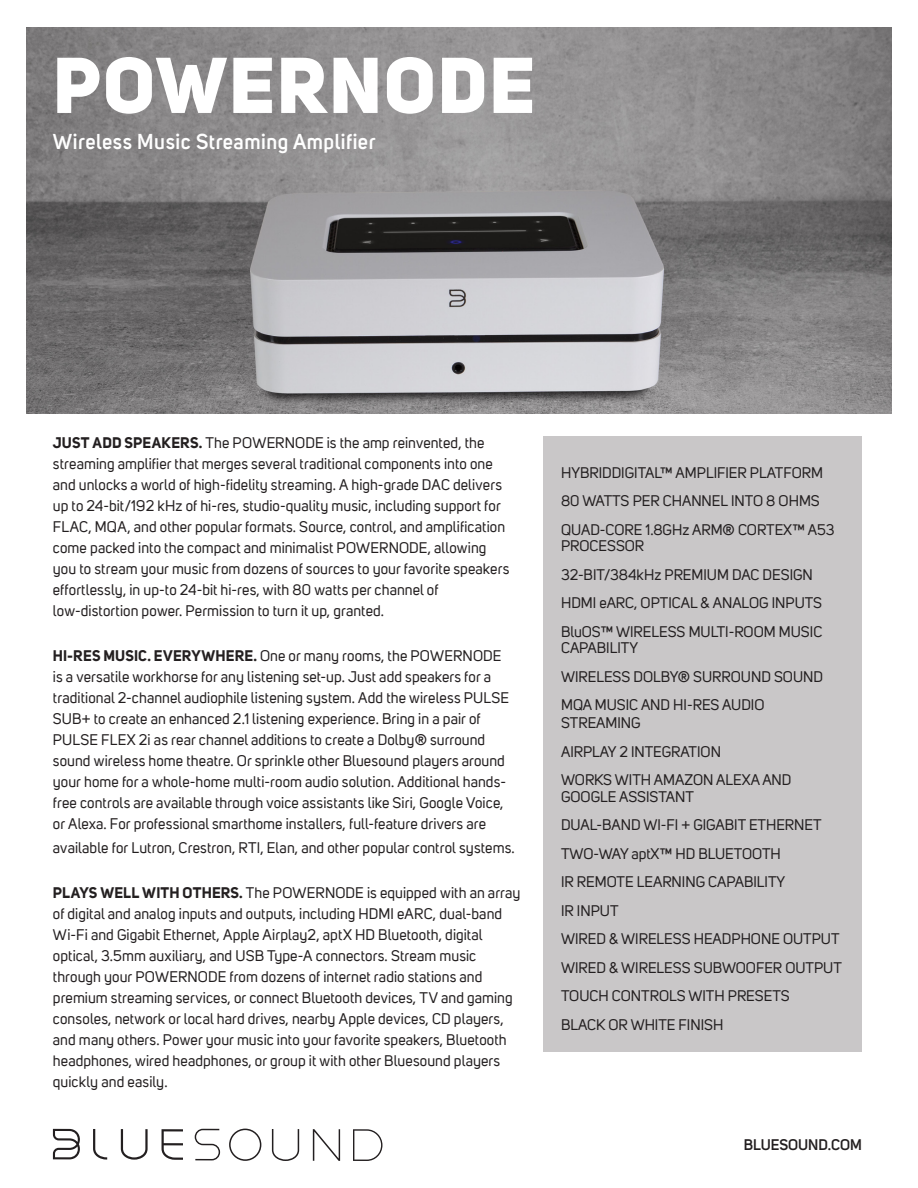
<style>
.page{position:relative;width:918px;height:1188px;background:#fff}
.page>*{position:absolute;margin:0;border:0;box-sizing:border-box;transform-origin:0 0}
.t1{font:800 78px "Uni Sans";letter-spacing:.025em;color:#fff}
.t2{font:600 21px "Uni Sans";letter-spacing:.025em;color:#fff}
.t3{font:15px/21px "Uni Sans";letter-spacing:.005em;color:#231f20}
.t4{font:600 15px "Uni Sans";color:#231f20}
.s1{font-weight:700}
</style>
<div class="page">
<img style="left:26px;top:28px;width:866px;height:385px">
<div style="left:543px;top:436px;width:319px;height:616px;background:#c9c7c8"></div>
<svg style="left:121px;top:1129px;width:27px;height:31px"></svg>
<svg style="left:93px;top:1129px;width:14px;height:31px"></svg>
<svg style="left:53px;top:1129px;width:27px;height:30px"></svg>
<svg style="left:272px;top:1129px;width:27px;height:32px"></svg>
<svg style="left:229px;top:1129px;width:32px;height:32px"></svg>
<svg style="left:353px;top:1129px;width:29px;height:32px"></svg>
<svg style="left:195px;top:1129px;width:25px;height:31px"></svg>
<svg style="left:162px;top:1129px;width:21px;height:31px"></svg>
<svg style="left:313px;top:1129px;width:27px;height:32px"></svg>
<p class="t1" style="left:53px;top:35px;width:484px">POWERNODE</p>
<p class="t2" style="left:53px;top:129px;width:324px">Wireless Music Streaming Amplifier</p>
<p class="t3" style="left:53px;top:432px;width:458px"><span class="s1">JUST ADD SPEAKERS.</span> The POWERNODE is the amp reinvented, the streaming amplifier that merges several traditional components into one and unlocks a world of high-fidelity streaming. A high-grade DAC delivers up to 24-bit/192 kHz of hi-res, studio-quality music, including support for FLAC, MQA, and other popular formats. Source, control, and amplification come packed into the compact and minimalist POWERNODE, allowing you to stream your music from dozens of sources to your favorite speakers effortlessly, in up-to 24-bit hi-res, with 80 watts per channel of low-distortion power. Permission to turn it up, granted.</p>
<p class="t3" style="left:53px;top:645px;width:458px"><span class="s1">HI-RES MUSIC. EVERYWHERE.</span> One or many rooms, the POWERNODE is a versatile workhorse for any listening set-up. Just add speakers for a traditional 2-channel audiophile listening system. Add the wireless PULSE SUB+ to create an enhanced 2.1 listening experience. Bring in a pair of PULSE FLEX 2i as rear channel additions to create a Dolby® surround sound wireless home theatre. Or sprinkle other Bluesound players around your home for a whole-home multi-room audio solution. Additional hands&shy;free controls are available through voice assistants like Siri, Google Voice, or Alexa. For professional smarthome installers, full-feature drivers are</p>
<p class="t3" style="left:53px;top:837px;width:463px">available for Lutron, Crestron, RTI, Elan, and other popular control systems.</p>
<p class="t3" style="left:53px;top:882px;width:469px"><span class="s1">PLAYS WELL WITH OTHERS.</span> The POWERNODE is equipped with an array of digital and analog inputs and outputs, including HDMI eARC, dual-band Wi-Fi and Gigabit Ethernet, Apple Airplay2, aptX HD Bluetooth, digital optical, 3.5mm auxiliary, and USB Type-A connectors. Stream music through your POWERNODE from dozens of internet radio stations and premium streaming services, or connect Bluetooth devices, TV and gaming consoles, network or local hard drives, nearby Apple devices, CD players, and many others. Power your music into your favorite speakers, Bluetooth headphones, wired headphones, or group it with other Bluesound players quickly and easily.</p>
<p class="t3" style="left:561px;top:462px;width:264px">HYBRIDDIGITAL™ AMPLIFIER PLATFORM</p>
<p class="t3" style="left:561px;top:491px;width:260px">80 WATTS PER CHANNEL INTO 8 OHMS</p>
<p class="t3" style="left:561px;top:522px;width:275px;line-height:16.5px">QUAD-CORE 1.8GHz ARM® CORTEX™ A53<br>PROCESSOR</p>
<p class="t3" style="left:561px;top:564px;width:253px">32-BIT/384kHz PREMIUM DAC DESIGN</p>
<p class="t3" style="left:561px;top:593px;width:263px">HDMI eARC, OPTICAL &amp; ANALOG INPUTS</p>
<p class="t3" style="left:561px;top:624px;width:263px;line-height:16.5px">BluOS™ WIRELESS MULTI-ROOM MUSIC<br>CAPABILITY</p>
<p class="t3" style="left:561px;top:666px;width:264px">WIRELESS DOLBY® SURROUND SOUND</p>
<p class="t3" style="left:561px;top:696px;width:205px;line-height:18px">MQA MUSIC AND HI-RES AUDIO<br>STREAMING</p>
<p class="t3" style="left:561px;top:741px;width:161px">AIRPLAY 2 INTEGRATION</p>
<p class="t3" style="left:561px;top:770px;width:232px">WORKS WITH AMAZON ALEXA AND</p>
<p class="t3" style="left:561px;top:786px;width:134px">GOOGLE ASSISTANT</p>
<p class="t3" style="left:561px;top:815px;width:262px">DUAL-BAND WI-FI + GIGABIT ETHERNET</p>
<p class="t3" style="left:561px;top:843px;width:221px">TWO-WAY aptX™ HD BLUETOOTH</p>
<p class="t3" style="left:561px;top:872px;width:226px">IR REMOTE LEARNING CAPABILITY</p>
<p class="t3" style="left:561px;top:900px;width:59px">IR INPUT</p>
<p class="t3" style="left:561px;top:929px;width:280px">WIRED &amp; WIRELESS HEADPHONE OUTPUT</p>
<p class="t3" style="left:561px;top:957px;width:282px">WIRED &amp; WIRELESS SUBWOOFER OUTPUT</p>
<p class="t3" style="left:561px;top:986px;width:230px">TOUCH CONTROLS WITH PRESETS</p>
<p class="t3" style="left:561px;top:1014px;width:164px">BLACK OR WHITE FINISH</p>
<p class="t4" style="left:744px;top:1136px;width:120px">BLUESOUND.COM</p>
</div>
